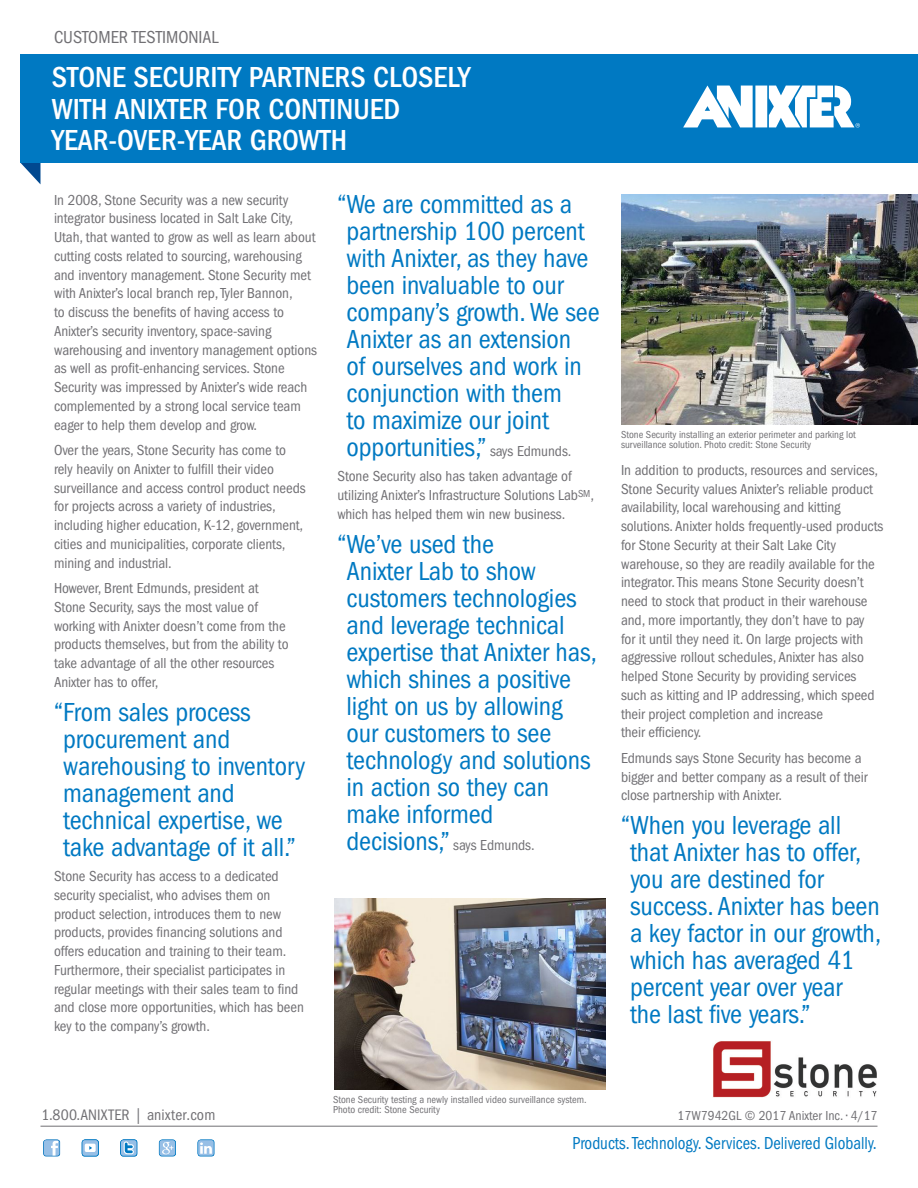
<style>
.page{position:relative;width:918px;height:1188px;background:#fff}
.page>*{position:absolute;margin:0;border:0;box-sizing:border-box;transform-origin:0 0}
.Headline_16_18{font:500 condensed 30px/31.5px "ITC Franklin Gothic Std";color:#fff}
.Body_10_14{font:condensed 27px/27px "ITC Franklin Gothic Std";letter-spacing:-.005em;color:#0079c2}
.t1{font:condensed 18px "ITC Franklin Gothic Std";color:#0079c2;scale:.93 1}
.Case_Study_12_14{font:condensed 18px "ITC Franklin Gothic Std";color:#717074}
._1_800_Anixter{font:condensed 15.75px "ITC Franklin Gothic Std";letter-spacing:.01em;color:#717074}
.Body_10_14-2{font:condensed 15px/18.8px "ITC Franklin Gothic Std";letter-spacing:-.005em;color:#717074}
.Contact_Copy_9_10{font:condensed 13.5px "ITC Franklin Gothic Std";color:#717074}
.Contact_Copy_9_10-2{font:condensed 10.5px/10.5px "ITC Franklin Gothic Std";color:#717074}
.s1{font-size:15px;color:#717074}
.s2{font-size:27px;color:#0079c2}
</style>
<div class="page">
<hr style="left:40px;top:1126px;width:838px;height:1px;background:#717074">
<svg style="left:43px;top:1139px;width:17px;height:18px"></svg>
<svg style="left:120px;top:1139px;width:17px;height:18px"></svg>
<svg style="left:82px;top:1139px;width:17px;height:18px"></svg>
<svg style="left:159px;top:1139px;width:17px;height:18px"></svg>
<svg style="left:197px;top:1139px;width:18px;height:18px"></svg>
<svg style="left:20px;top:163px;width:20px;height:21px"></svg>
<div style="left:21px;top:54px;width:897px;height:109px;background:#0079c2"></div>
<div style="left:755px;top:86px;width:12px;height:41px;background:#fff"></div>
<svg style="left:683px;top:85px;width:70px;height:42px"></svg>
<svg style="left:769px;top:86px;width:91px;height:42px"></svg>
<img style="left:621px;top:194px;width:297px;height:230px">
<img style="left:713px;top:1041px;width:164px;height:56px">
<img style="left:334px;top:899px;width:271px;height:191px">
<p class="Case_Study_12_14" style="left:54px;top:27px;width:166px">CUSTOMER TESTIMONIAL</p>
<p class="Headline_16_18" style="left:52px;top:62px;width:420px">STONE SECURITY PARTNERS CLOSELY<br>WITH ANIXTER FOR CONTINUED<br>YEAR-OVER-YEAR GROWTH</p>
<p class="Body_10_14-2" style="left:54px;top:190px;width:265px">In 2008, Stone Security was a new security integrator business located in Salt Lake City, Utah, that wanted to grow as well as learn about cutting costs related to sourcing, warehousing and inventory management. Stone Security met with Anixter’s local branch rep, Tyler Bannon,<br>to discuss the benefits of having access to Anixter’s security inventory, space-saving warehousing and inventory management options as well as profit-enhancing services. Stone Security was impressed by Anixter’s wide reach complemented by a strong local service team eager to help them develop and grow.</p>
<p class="Body_10_14-2" style="left:54px;top:441px;width:253px">Over the years, Stone Security has come to rely heavily on Anixter to fulfill their video surveillance and access control product needs for projects across a variety of industries, including higher education, K-12, government, cities and municipalities, corporate clients, mining and industrial.</p>
<p class="Body_10_14-2" style="left:54px;top:579px;width:236px">However, Brent Edmunds, president at Stone Security, says the most value of working with Anixter doesn’t come from the products themselves, but from the ability to take advantage of all the other resources Anixter has to offer,</p>
<p class="Body_10_14" style="left:63px;top:699px;width:244px;text-indent:-9px">“From sales process procurement and warehousing to inventory management and technical expertise, we take advantage of it all.”</p>
<p class="Body_10_14-2" style="left:54px;top:867px;width:251px">Stone Security has access to a dedicated security specialist, who advises them on product selection, introduces them to new products, provides financing solutions and offers education and training to their team.<br>Furthermore, their specialist participates in regular meetings with their sales team to find and close more opportunities, which has been key to the company’s growth.</p>
<p class="Body_10_14" style="left:347px;top:191px;width:255px;text-indent:-9px">“We are committed as a partnership 100 percent with Anixter, as they have been invaluable to our company’s growth. We see<br>Anixter as an extension<br>of ourselves and work in conjunction with them<br>to maximize our joint opportunities,” <span class="s1">says Edmunds.</span></p>
<p class="Body_10_14-2" style="left:338px;top:467px;width:258px">Stone Security also has taken advantage of utilizing Anixter’s Infrastructure Solutions Lab<sup>SM</sup>, which has helped them win new business.</p>
<p class="Body_10_14" style="left:347px;top:530px;width:252px;text-indent:-9px">“We’ve used the<br>Anixter Lab to show customers technologies and leverage technical expertise that Anixter has, which shines a positive light on us by allowing our customers to see technology and solutions in action so they can make informed</p>
<p class="Body_10_14-2" style="left:347px;top:835px;width:190px"><span class="s2">decisions,”</span> says Edmunds.</p>
<p class="Contact_Copy_9_10-2" style="left:621px;top:429px;width:236px">Stone Security installing an exterior perimeter and parking lot surveillance solution. Photo credit: Stone Security</p>
<p class="Body_10_14-2" style="left:621px;top:461px;width:264px">In addition to products, resources and services, Stone Security values Anixter’s reliable product availability, local warehousing and kitting solutions. Anixter holds frequently-used products for Stone Security at their Salt Lake City warehouse, so they are readily available for the integrator. This means Stone Security doesn’t need to stock that product in their warehouse and, more importantly, they don’t have to pay<br>for it until they need it. On large projects with aggressive rollout schedules, Anixter has also helped Stone Security by providing services such as kitting and IP addressing, which speed their project completion and increase<br>their efficiency.</p>
<p class="Body_10_14-2" style="left:621px;top:749px;width:248px">Edmunds says Stone Security has become a bigger and better company as a result of their close partnership with Anixter.</p>
<p class="Body_10_14" style="left:630px;top:812px;width:253px;text-indent:-9px">“When you leverage all that Anixter has to offer, you are destined for success. Anixter has been a key factor in our growth, which has averaged 41 percent year over year<br>the last five years.”</p>
<p class="_1_800_Anixter" style="left:41px;top:1106px;width:175px">1.800.ANIXTER | anixter.com</p>
<p class="Contact_Copy_9_10-2" style="left:333px;top:1094px;width:255px">Stone Security testing a newly installed video surveillance system.<br>Photo credit: Stone Security</p>
<p class="Contact_Copy_9_10" style="left:678px;top:1108px;width:201px">17W7942GL © 2017 Anixter Inc. • 4/17</p>
<p class="t1" style="left:572px;top:1133px;width:329px">Products. Technology. Services. Delivered Globally.</p>
</div>
